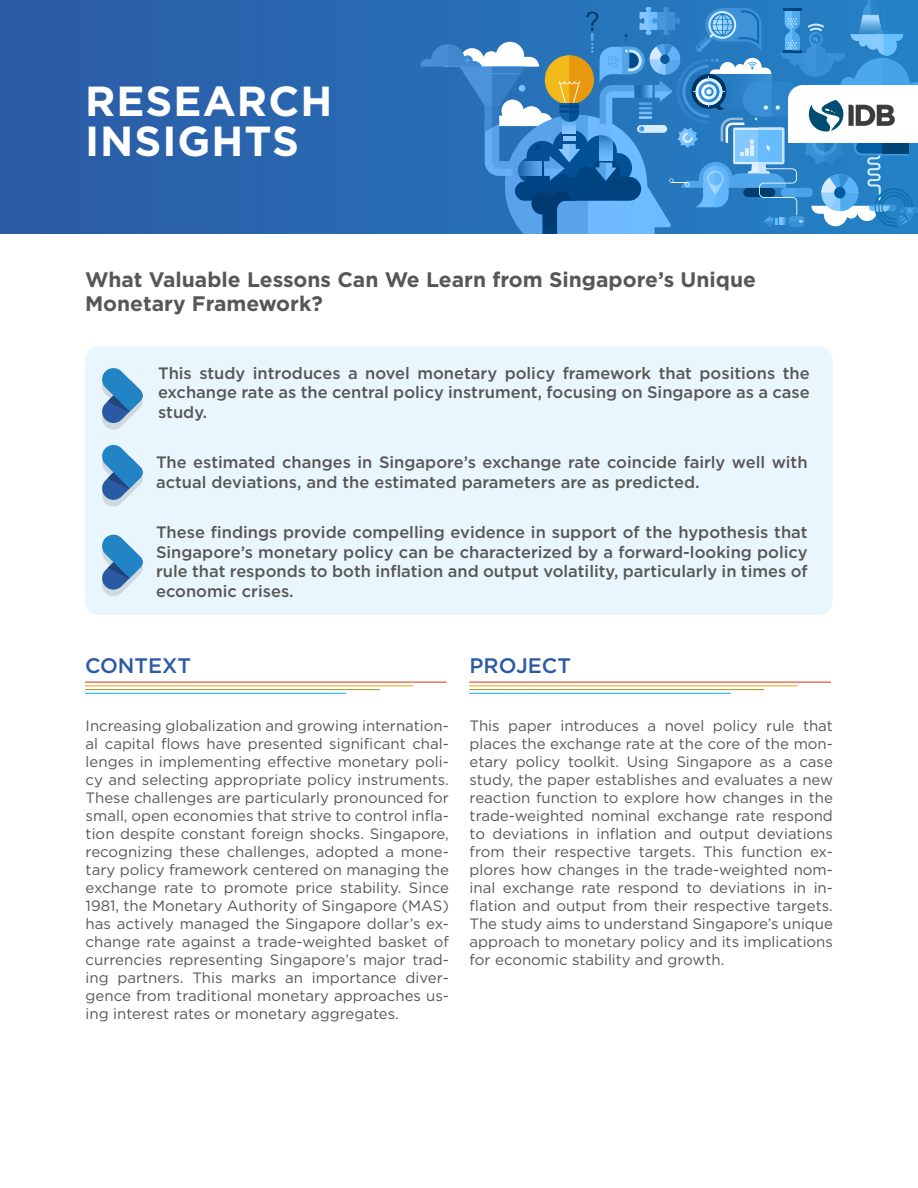
<style>
.page{position:relative;width:918px;height:1188px;background:#fff}
.page>*{position:absolute;margin:0;border:0;box-sizing:border-box;transform-origin:0 0}
.t1{font:700 42px/40.5px "Gotham";letter-spacing:.025em;color:#fff}
.t2{font:700 21px/24px "Gotham";color:#575756}
.t3{font:500 21px "Gotham";color:#2b5aa6}
.t4{font:500 16.5px/19.5px "Gotham";color:#575756;text-align:justify}
.t5{font:15px/18px "Gotham";color:#575756;text-align:justify}
</style>
<div class="page">
<div style="left:0;top:0;width:918px;height:234px;background:#2a63ac"></div>
<svg style="left:420px;top:0;width:498px;height:234px"></svg>
<div style="left:85px;top:347px;width:748px;height:268px;background:#eaf6fe;border-radius:13px"></div>
<svg style="left:102px;top:368px;width:41px;height:62px"></svg>
<svg style="left:102px;top:445px;width:41px;height:61px"></svg>
<svg style="left:102px;top:534px;width:41px;height:62px"></svg>
<hr style="left:85px;top:682px;width:361px;height:1px;background:#e74527">
<hr style="left:85px;top:685px;width:328px;height:1px;background:#eeaa1e">
<hr style="left:85px;top:689px;width:294px;height:1px;background:#a0a335">
<hr style="left:85px;top:693px;width:261px;height:1px;background:#26bced">
<hr style="left:470px;top:682px;width:361px;height:1px;background:#e74527">
<hr style="left:470px;top:685px;width:327px;height:1px;background:#eeaa1e">
<hr style="left:470px;top:689px;width:294px;height:1px;background:#a0a335">
<hr style="left:470px;top:693px;width:261px;height:1px;background:#26bced">
<h1 class="t1" style="left:85px;top:81px;width:249px">RESEARCH<br>INSIGHTS</h1>
<h2 class="t2" style="left:85px;top:267px;width:672px">What Valuable Lessons Can We Learn from Singapore’s Unique<br>Monetary Framework?</h2>
<p class="t4" style="left:158px;top:363px;width:653px">This study introduces a novel monetary policy framework that positions the exchange rate as the central policy instrument, focusing on Singapore as a case study.</p>
<p class="t4" style="left:156px;top:452px;width:653px">The estimated changes in Singapore’s exchange rate coincide fairly well with actual deviations, and the estimated parameters are as predicted.</p>
<p class="t4" style="left:156px;top:522px;width:653px">These findings provide compelling evidence in support of the hypothesis that Singapore’s monetary policy can be characterized by a forward-looking policy rule that responds to both inflation and output volatility, particularly in times of economic crises.</p>
<h2 class="t3" style="left:85px;top:652px;width:108px">CONTEXT</h2>
<h2 class="t3" style="left:470px;top:652px;width:103px">PROJECT</h2>
<p class="t5" style="left:86px;top:716px;width:365px">Increasing globalization and growing internation&shy;al capital flows have presented significant chal&shy;lenges in implementing effective monetary poli&shy;cy and selecting appropriate policy instruments.<br>These challenges are particularly pronounced for small, open economies that strive to control infla&shy;tion despite constant foreign shocks. Singapore, recognizing these challenges, adopted a mone&shy;tary policy framework centered on managing the exchange rate to promote price stability. Since 1981, the Monetary Authority of Singapore (MAS) has actively managed the Singapore dollar’s ex&shy;change rate against a trade-weighted basket of currencies representing Singapore’s major trad&shy;ing partners. This marks an importance diver&shy;gence from traditional monetary approaches us&shy;ing interest rates or monetary aggregates.</p>
<p class="t5" style="left:470px;top:716px;width:365px">This paper introduces a novel policy rule that places the exchange rate at the core of the mon&shy;etary policy toolkit. Using Singapore as a case study, the paper establishes and evaluates a new reaction function to explore how changes in the trade-weighted nominal exchange rate respond to deviations in inflation and output deviations from their respective targets. This function ex&shy;plores how changes in the trade-weighted nom&shy;inal exchange rate respond to deviations in in&shy;flation and output from their respective targets.<br>The study aims to understand Singapore’s unique approach to monetary policy and its implications for economic stability and growth.</p>
</div>
